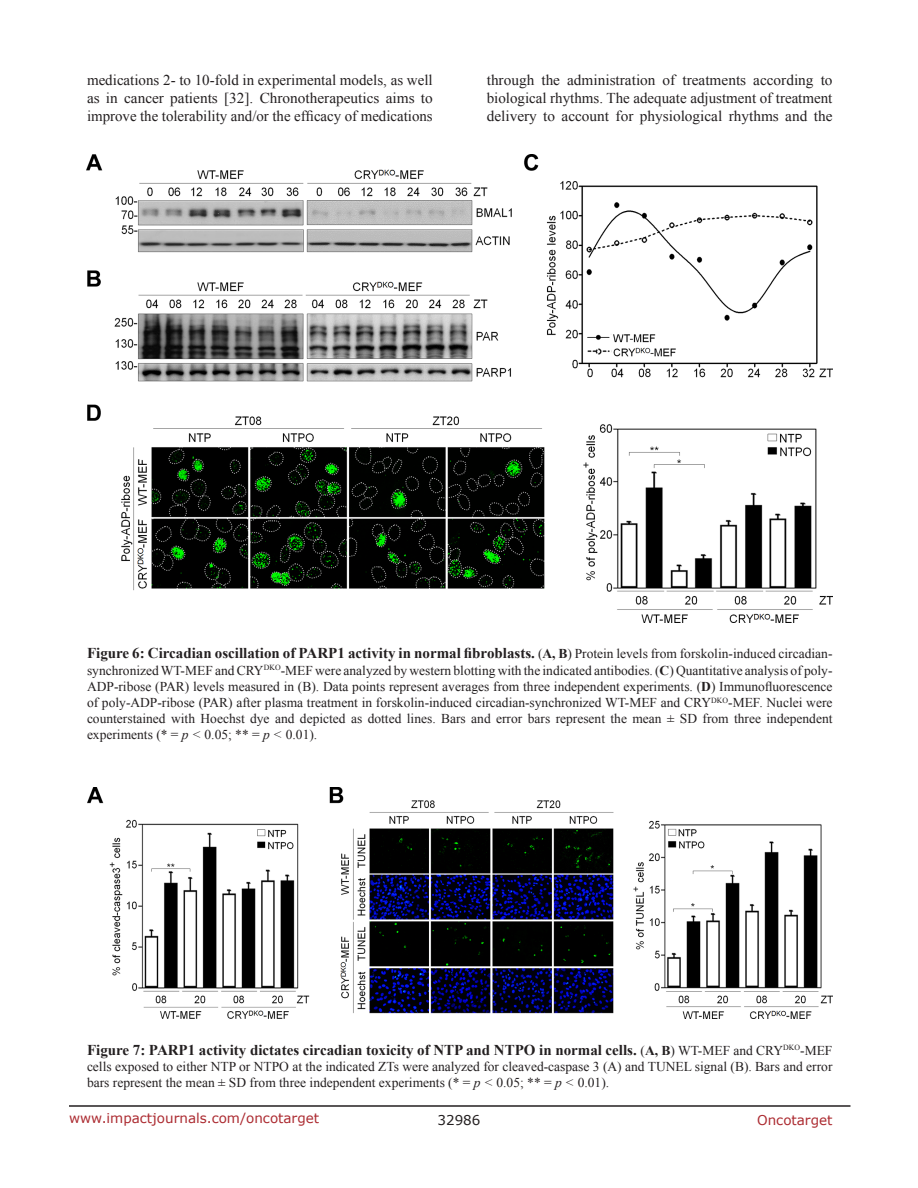
<style>
.page{position:relative;width:918px;height:1188px;background:#fff}
.page>*{position:absolute;margin:0;border:0;box-sizing:border-box;transform-origin:0 0}
.BodyText{font:15px/18px "Times New Roman";color:#231f20;text-align:justify}
.FigureText{font:700 15px "Times New Roman";color:#231f20}
.FigureText-2{font:13.5px/16.2px "Times New Roman";color:#231f20;text-align:justify}
.t1{font:13.5px "Verdana";color:#ac2b31}
.t2{font:13.5px "Verdana";color:#231f20}
.s1{font-weight:400;font-size:13.5px}
.s2{font-size:13.5px}
.s3{font-weight:700}
.s4{font-style:italic}
</style>
<div class="page">
<hr style="left:69px;top:1105px;width:781px;height:2px;background:#231f20">
<img style="left:87px;top:154px;width:746px;height:468px">
<img style="left:87px;top:788px;width:745px;height:231px">
<p class="BodyText" style="left:87px;top:71px;width:347px">medications 2- to 10-fold in experimental models, as well as in cancer patients [32]. Chronotherapeutics aims to improve the tolerability and/or the efficacy of medications</p>
<p class="BodyText" style="left:487px;top:71px;width:347px">through the administration of treatments according to biological rhythms. The adequate adjustment of treatment delivery to account for physiological rhythms and the</p>
<p class="FigureText" style="left:87px;top:643px;width:747px">Figure 6: Circadian oscillation of PARP1 activity in normal fibroblasts. <span class="s1">(</span><span class="s2">A, B</span><span class="s1">) Protein levels from forskolin-induced circadian-</span></p>
<p class="FigureText-2" style="left:87px;top:662px;width:747px">synchronized WT-MEF and CRY<sup>DKO</sup>-MEF were analyzed by western blotting with the indicated antibodies. (<span class="s3">C</span>) Quantitative analysis of poly-ADP-ribose (PAR) levels measured in (B). Data points represent averages from three independent experiments. (<span class="s3">D</span>) Immunofluorescence of poly-ADP-ribose (PAR) after plasma treatment in forskolin-induced circadian-synchronized WT-MEF and CRY<sup>DKO</sup>-MEF. Nuclei were counterstained with Hoechst dye and depicted as dotted lines. Bars and error bars represent the mean ± SD from three independent experiments (* = <span class="s4">p &lt;</span> 0.05; ** = <span class="s4">p &lt;</span> 0.01).</p>
<p class="FigureText" style="left:87px;top:1039px;width:747px">Figure 7: PARP1 activity dictates circadian toxicity of NTP and NTPO in normal cells. <span class="s1">(</span><span class="s2">A, B</span><span class="s1">) WT-MEF and CRY</span><sup>DKO</sup><span class="s1">-MEF</span></p>
<p class="FigureText-2" style="left:87px;top:1058px;width:747px">cells exposed to either NTP or NTPO at the indicated ZTs were analyzed for cleaved-caspase 3 (A) and TUNEL signal (B). Bars and error bars represent the mean ± SD from three independent experiments (* = <span class="s4">p &lt;</span> 0.05; ** = <span class="s4">p &lt;</span> 0.01).</p>
<p class="t1" style="left:69px;top:1109px;width:252px">www.impactjournals.com/oncotarget</p>
<p class="t2" style="left:438px;top:1111px;width:44px">32986</p>
<p class="t1" style="left:757px;top:1111px;width:77px">Oncotarget</p>
</div>
